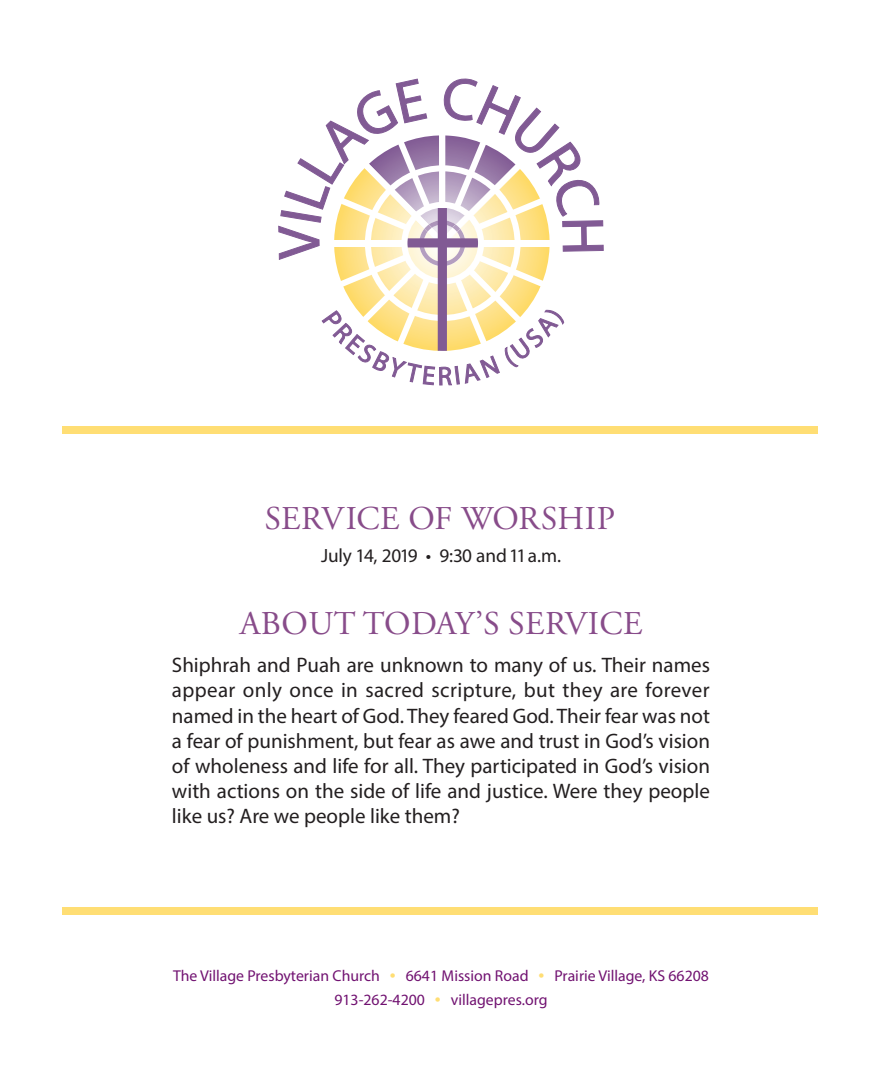
<style>
.page{position:relative;width:882px;height:1071px;background:#fff}
.page>*{position:absolute;margin:0;border:0;box-sizing:border-box;transform-origin:0 0}
.t1{font:33.25px "Adobe Garamond Pro";letter-spacing:.015em;color:#884c8a}
.t2{font:21px/25.2px "Myriad Pro";color:#231f20;text-align:justify}
.t3{font:19.25px "Myriad Pro";letter-spacing:-.02em;color:#231f20}
.t4{font:15.75px/24.5px "Myriad Pro";color:#711271;text-align:center}
.s1{font-size:21px;color:#ffde74}
</style>
<div class="page">
<svg style="left:278px;top:79px;width:326px;height:306px"></svg>
<div style="left:62px;top:426px;width:756px;height:7px;background:#ffde74"></div>
<div style="left:62px;top:907px;width:756px;height:8px;background:#ffde74"></div>
<h1 class="t1" style="left:265px;top:498px;width:352px">SERVICE OF WORSHIP</h1>
<p class="t3" style="left:321px;top:544px;width:241px">July 14, 2019 • 9:30 and 11 a.m.</p>
<h1 class="t1" style="left:240px;top:603px;width:404px">ABOUT TODAY’S SERVICE</h1>
<p class="t2" style="left:172px;top:652px;width:540px">Shiphrah and Puah are unknown to many of us. Their names appear only once in sacred scripture, but they are forever named in the heart of God. They feared God. Their fear was not a fear of punishment, but fear as awe and trust in God’s vision of wholeness and life for all. They participated in God’s vision with actions on the side of life and justice. Were they people like us? Are we people like them?</p>
<p class="t4" style="left:173px;top:963px;width:537px">The Village Presbyterian Church <span class="s1">•</span> 6641 Mission Road <span class="s1">•</span> Prairie Village, KS 66208<br>913-262-4200 <span class="s1">•</span> villagepres.org</p>
</div>
